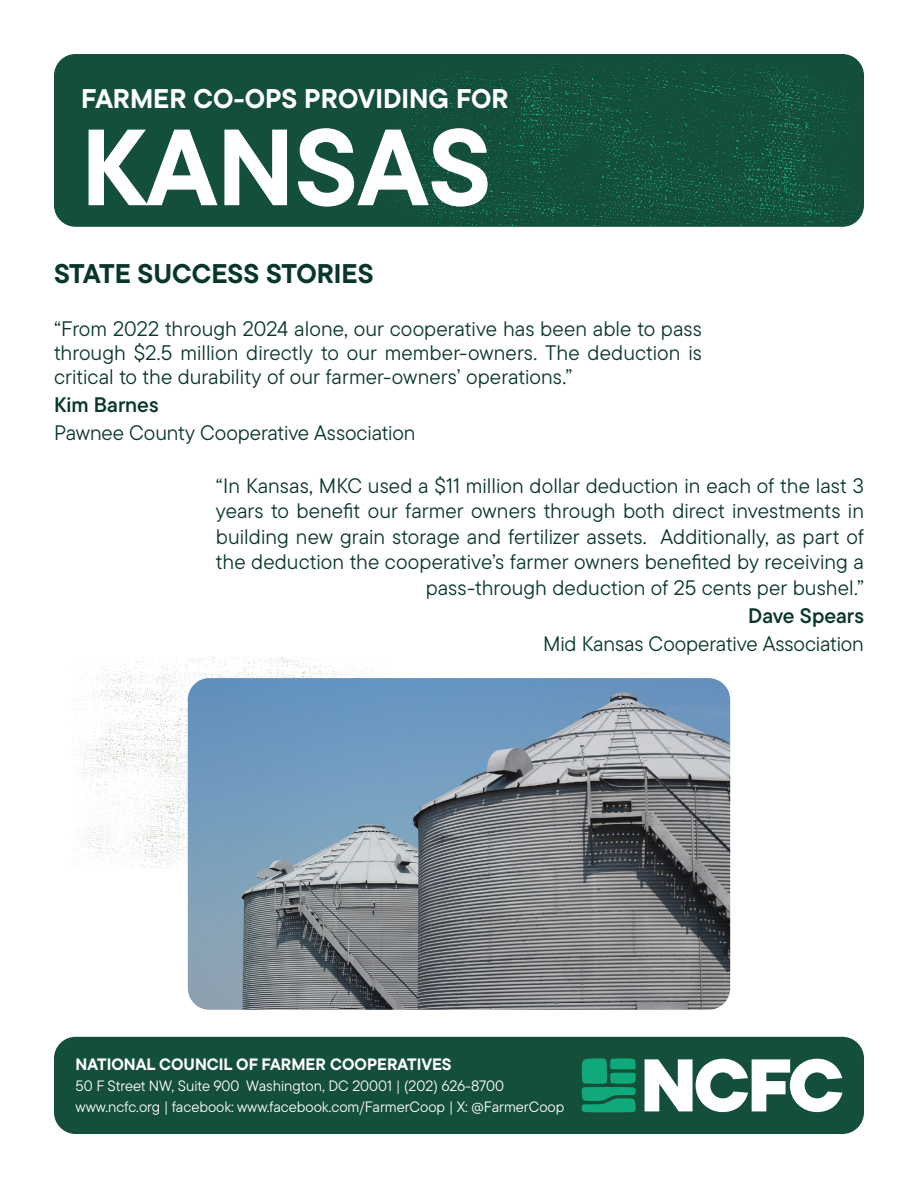
<style>
.page{position:relative;width:918px;height:1188px;background:#fff}
.page>*{position:absolute;margin:0;border:0;box-sizing:border-box;transform-origin:0 0}
.t1{font:700 108px "TT Commons Pro";color:#fff}
.t2{font:700 27px "TT Commons Pro";color:#fff}
.t3{font:700 27px "TT Commons Pro";color:#08362b}
.t4{font:21px/25.5px "TT Commons Pro";letter-spacing:.005em;color:#08362b;text-align:justify}
.t5{font:21px "TT Commons Pro Db";color:#08362b}
.t6{font:700 16.5px "TT Commons Pro";color:#fff}
.t7{font:15px/21.3px "TT Commons Pro";color:#fff}
</style>
<div class="page">
<img style="left:72px;top:656px;width:307px;height:276px">
<div style="left:54px;top:54px;width:810px;height:173px;background:#144f3a;border-radius:22px"></div>
<img style="left:385px;top:54px;width:479px;height:173px">
<div style="left:54px;top:1037px;width:810px;height:97px;background:#144f3a;border-radius:22px"></div>
<svg style="left:582px;top:1058px;width:54px;height:54px"></svg>
<svg style="left:645px;top:1059px;width:197px;height:53px"></svg>
<img style="left:188px;top:678px;width:542px;height:332px">
<p class="t2" style="left:81px;top:78px;width:429px">FARMER CO-OPS PROVIDING FOR</p>
<h1 class="t1" style="left:81px;top:86px;width:412px">KANSAS</h1>
<p class="t3" style="left:54px;top:254px;width:321px">STATE SUCCESS STORIES</p>
<p class="t4" style="left:54px;top:316px;width:650px;line-height:24px">“From 2022 through 2024 alone, our cooperative has been able to pass through $2.5 million directly to our member-owners. The deduction is critical to the durability of our farmer-owners’ operations.”</p>
<p class="t5" style="left:54px;top:389px;width:106px">Kim Barnes</p>
<p class="t4" style="left:54px;top:420px;width:363px">Pawnee County Cooperative Association</p>
<p class="t4" style="left:216px;top:473px;width:649px;text-align:right">“In Kansas, MKC used a $11 million dollar deduction in each of the last 3 years to benefit our farmer owners through both direct investments in building new grain storage and fertilizer assets. Additionally, as part of the deduction the cooperative’s farmer owners benefited by receiving a pass-through deduction of 25 cents per bushel.”</p>
<p class="t5" style="left:748px;top:600px;width:117px">Dave Spears</p>
<p class="t4" style="left:543px;top:631px;width:322px">Mid Kansas Cooperative Association</p>
<p class="t6" style="left:76px;top:1052px;width:378px">NATIONAL COUNCIL OF FARMER COOPERATIVES</p>
<p class="t7" style="left:76px;top:1075px;width:490px">50 F Street NW, Suite 900 Washington, DC 20001 | (202) 626-8700 www.ncfc.org | facebook: www.facebook.com/FarmerCoop | X: @FarmerCoop</p>
</div>
